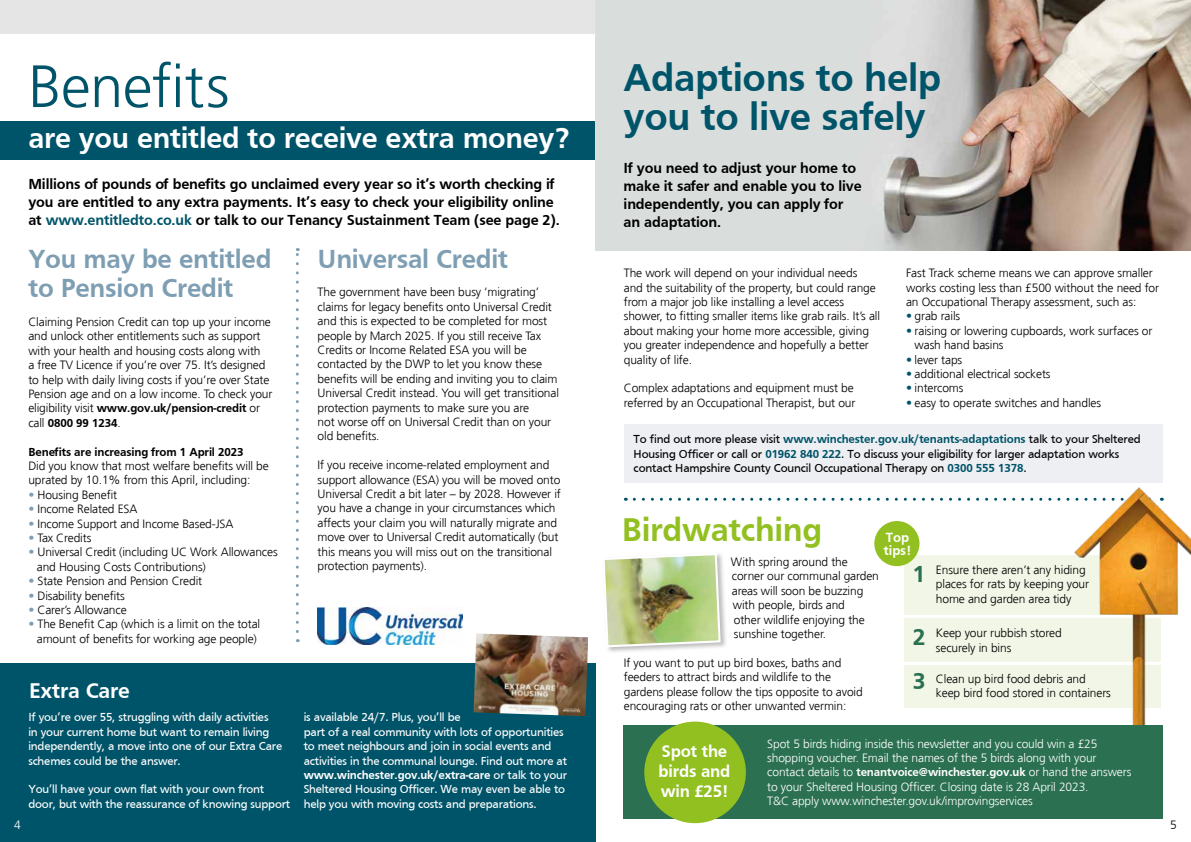
<style>
.page{position:relative;width:1191px;height:842px;background:#fff}
.page>*{position:absolute;margin:0;border:0;box-sizing:border-box;transform-origin:0 0}
.t1{font:300 59.6px "Frutiger";letter-spacing:-.01em;color:#005469}
.t2{font:700 40px/39.5px "Frutiger";letter-spacing:-.01em;color:#005469}
.t3{font:700 33.9px "Frutiger";letter-spacing:-.01em;color:#92c020}
.t4{font:700 30px "Frutiger";letter-spacing:-.01em;color:#fff}
.t5{font:700 27px/29.6px "Frutiger";letter-spacing:-.01em;color:#7e9eb3}
.t6{font:700 23.9px/44.8px "Frutiger";color:#2b7051}
.t7{font:700 22px "Frutiger";letter-spacing:-.01em;color:#fff}
.t8{font:700 17.4px/20px "Frutiger";letter-spacing:-.01em;color:#fff}
.t9{font:700 15px/18px "Frutiger";letter-spacing:-.01em;color:#000}
.t10{font:700 13.7px/12.7px "Frutiger";letter-spacing:-.01em;color:#fff}
.t11{font:300 12px/14.4px "Frutiger";letter-spacing:-.01em;color:#000}
.t12{font:12px/14.4px "Frutiger";letter-spacing:-.015em;color:#fff}
.t13{font:300 12px/14.4px "Frutiger";letter-spacing:-.01em;color:#fff}
.t14{font:12px/14.4px "Frutiger";letter-spacing:-.01em;color:#000}
.t15{font:700 12px "Frutiger";letter-spacing:-.01em;color:#000}
.s1{color:#005469}
.s2{font-weight:700}
.s3{color:#7e9eb3}
.s4{font-weight:700;color:#005469}
</style>
<div class="page">
<div style="left:624px;top:425px;width:538px;height:58px;background:#edeff3"></div>
<div style="left:904px;top:556px;width:256px;height:152px;background:#f2f6e6"></div>
<div style="left:0;top:0;width:1191px;height:33px;background:#e5e5e5"></div>
<div style="left:0;top:663px;width:595px;height:179px;background:#005469"></div>
<div style="left:0;top:121px;width:595px;height:39px;background:#005469"></div>
<img style="left:595px;top:0;width:596px;height:251px">
<svg style="left:296px;top:248px;width:3px;height:383px"></svg>
<svg style="left:634px;top:498px;width:435px;height:3px"></svg>
<img style="left:473px;top:633px;width:115px;height:83px">
<img style="left:317px;top:608px;width:145px;height:36px">
<div style="left:874px;top:521px;width:45px;height:45px;background:#92c020;border-radius:50%"></div>
<hr style="left:893px;top:662px;width:293px;height:3px;background:#fff">
<hr style="left:893px;top:615px;width:293px;height:3px;background:#fff">
<div style="left:601px;top:552px;width:126px;height:102px;background:#000;opacity:.27"></div>
<img style="left:601px;top:552px;width:121px;height:96px">
<img style="left:1069px;top:488px;width:122px;height:242px">
<div style="left:624px;top:726px;width:538px;height:93px;background:#2b7051"></div>
<div style="left:644px;top:722px;width:102px;height:101px;background:#92c020;border-radius:50%"></div>
<h1 class="t1" style="left:28px;top:53px;width:202px">Benefits</h1>
<h3 class="t4" style="left:28px;top:121px;width:542px">are you entitled to receive extra money?</h3>
<p class="t9" style="left:28px;top:175px;width:533px">Millions of pounds of benefits go unclaimed every year so it’s worth checking if you are entitled to any extra payments. It’s easy to check your eligibility online at <span class="s1">www.entitledto.co.uk</span> or talk to our Tenancy Sustainment Team (see page 2).</p>
<h3 class="t5" style="left:28px;top:243px;width:245px">You may be entitled to Pension Credit</h3>
<p class="t11" style="left:28px;top:315px;width:246px">Claiming Pension Credit can top up your income and unlock other entitlements such as support with your health and housing costs along with<br>a free TV Licence if you’re over 75. It’s designed to help with daily living costs if you’re over State Pension age and on a low income. To check your eligibility visit <span class="s2">www.gov.uk/pension-credit</span> or call <span class="s2">0800 99 1234</span>.</p>
<p class="t15" style="left:28px;top:445px;width:217px">Benefits are increasing from 1 April 2023</p>
<p class="t11" style="left:28px;top:459px;width:242px">Did you know that most welfare benefits will be uprated by 10.1% from this April, including:</p>
<p class="t11" style="left:28px;top:488px;width:90px"><span class="s3">•</span> Housing Benefit</p>
<p class="t11" style="left:28px;top:502px;width:111px"><span class="s3">•</span> Income Related ESA</p>
<p class="t11" style="left:28px;top:516px;width:207px"><span class="s3">•</span> Income Support and Income Based-JSA</p>
<p class="t11" style="left:28px;top:531px;width:65px"><span class="s3">•</span> Tax Credits</p>
<p class="t11" style="left:37px;top:545px;width:242px;text-indent:-9px"><span class="s3">•</span> Universal Credit (including UC Work Allowances and Housing Costs Contributions)</p>
<p class="t11" style="left:28px;top:574px;width:175px"><span class="s3">•</span> State Pension and Pension Credit</p>
<p class="t11" style="left:28px;top:588px;width:98px"><span class="s3">•</span> Disability benefits</p>
<p class="t11" style="left:28px;top:603px;width:100px"><span class="s3">•</span> Carer’s Allowance</p>
<p class="t11" style="left:28px;top:617px;width:233px;text-align:center"><span class="s3">•</span> The Benefit Cap (which is a limit on the total amount of benefits for working age people)</p>
<h3 class="t5" style="left:317px;top:243px;width:192px">Universal Credit</h3>
<p class="t11" style="left:317px;top:285px;width:243px">The government have been busy ‘migrating’ claims for legacy benefits onto Universal Credit and this is expected to be completed for most people by March 2025. If you still receive Tax Credits or Income Related ESA you will be contacted by the DWP to let you know these benefits will be ending and inviting you to claim Universal Credit instead. You will get transitional protection payments to make sure you are<br>not worse off on Universal Credit than on your old benefits.</p>
<p class="t11" style="left:317px;top:458px;width:245px">If you receive income-related employment and support allowance (ESA) you will be moved onto Universal Credit a bit later – by 2028. However if you have a change in your circumstances which affects your claim you will naturally migrate and move over to Universal Credit automatically (but this means you will miss out on the transitional protection payments).</p>
<h3 class="t7" style="left:29px;top:678px;width:102px">Extra Care</h3>
<p class="t12" style="left:28px;top:710px;width:255px">If you’re over 55, struggling with daily activities<br>in your current home but want to remain living independently, a move into one of our Extra Care schemes could be the answer.</p>
<p class="t12" style="left:28px;top:782px;width:263px">You’ll have your own flat with your own front door, but with the reassurance of knowing support</p>
<p class="t12" style="left:304px;top:710px;width:265px">is available 24/7. Plus, you’ll be<br>part of a real community with lots of opportunities to meet neighbours and join in social events and activities in the communal lounge. Find out more at <span class="s2">www.winchester.gov.uk/extra-care</span> or talk to your Sheltered Housing Officer. We may even be able to help you with moving costs and preparations.</p>
<h2 class="t2" style="left:623px;top:57px;width:319px">Adaptions to help you to live safely</h2>
<p class="t9" style="left:623px;top:158px;width:239px">If you need to adjust your home to make it safer and enable you to live independently, you can apply for an adaptation.</p>
<p class="t11" style="left:624px;top:266px;width:258px">The work will depend on your individual needs<br>and the suitability of the property, but could range from a major job like installing a level access shower, to fitting smaller items like grab rails. It’s all about making your home more accessible, giving you greater independence and hopefully a better quality of life.</p>
<p class="t11" style="left:624px;top:381px;width:233px">Complex adaptations and equipment must be referred by an Occupational Therapist, but our</p>
<p class="t11" style="left:906px;top:266px;width:254px">Fast Track scheme means we can approve smaller works costing less than £500 without the need for an Occupational Therapy assessment, such as:</p>
<p class="t11" style="left:906px;top:309px;width:56px"><span class="s1">•</span> grab rails</p>
<p class="t11" style="left:914px;top:324px;width:239px;text-indent:-9px"><span class="s1">•</span> raising or lowering cupboards, work surfaces or wash hand basins</p>
<p class="t11" style="left:906px;top:352px;width:58px"><span class="s1">•</span> lever taps</p>
<p class="t11" style="left:906px;top:367px;width:146px"><span class="s1">•</span> additional electrical sockets</p>
<p class="t11" style="left:906px;top:381px;width:59px"><span class="s1">•</span> intercoms</p>
<p class="t11" style="left:906px;top:396px;width:197px"><span class="s1">•</span> easy to operate switches and handles</p>
<p class="t14" style="left:633px;top:432px;width:509px">To find out more please visit <span class="s4">www.winchester.gov.uk/tenants-adaptations</span> talk to your Sheltered<br>Housing Officer or call or <span class="s4">01962 840 222</span>. To discuss your eligibility for larger adaptation works contact Hampshire County Council Occupational Therapy on <span class="s4">0300 555 1378</span>.</p>
<h3 class="t3" style="left:622px;top:510px;width:202px">Birdwatching</h3>
<p class="t10" style="left:884px;top:531px;width:29px">Top tips!</p>
<p class="t11" style="left:731px;top:555px;width:150px">With spring around the corner our communal garden areas will soon be buzzing with people, birds and<br>other wildlife enjoying the sunshine together.</p>
<p class="t11" style="left:624px;top:656px;width:240px">If you want to put up bird boxes, baths and feeders to attract birds and wildlife to the gardens please follow the tips opposite to avoid encouraging rats or other unwanted vermin:</p>
<h3 class="t6" style="left:912px;top:551px;width:14px">1</h3>
<h3 class="t6" style="left:912px;top:614px;width:14px">2<br>3</h3>
<p class="t11" style="left:936px;top:563px;width:155px">Ensure there aren’t any hiding places for rats by keeping your home and garden area tidy</p>
<p class="t11" style="left:936px;top:626px;width:127px">Keep your rubbish stored securely in bins</p>
<p class="t11" style="left:936px;top:671px;width:176px">Clean up bird food debris and keep bird food stored in containers</p>
<h3 class="t8" style="left:658px;top:741px;width:74px">Spot the birds and win £25!</h3>
<p class="t13" style="left:767px;top:736px;width:365px">Spot 5 birds hiding inside this newsletter and you could win a £25 shopping voucher. Email the names of the 5 birds along with your contact details to <span class="s2">tenantvoice@winchester.gov.uk</span> or hand the answers to your Sheltered Housing Officer. Closing date is 28 April 2023.<br>T&amp;C apply www.winchester.gov.uk/improvingservices</p>
<p class="t13" style="left:14px;top:818px;width:8px">4</p>
<p class="t11" style="left:1170px;top:818px;width:8px">5</p>
</div>
